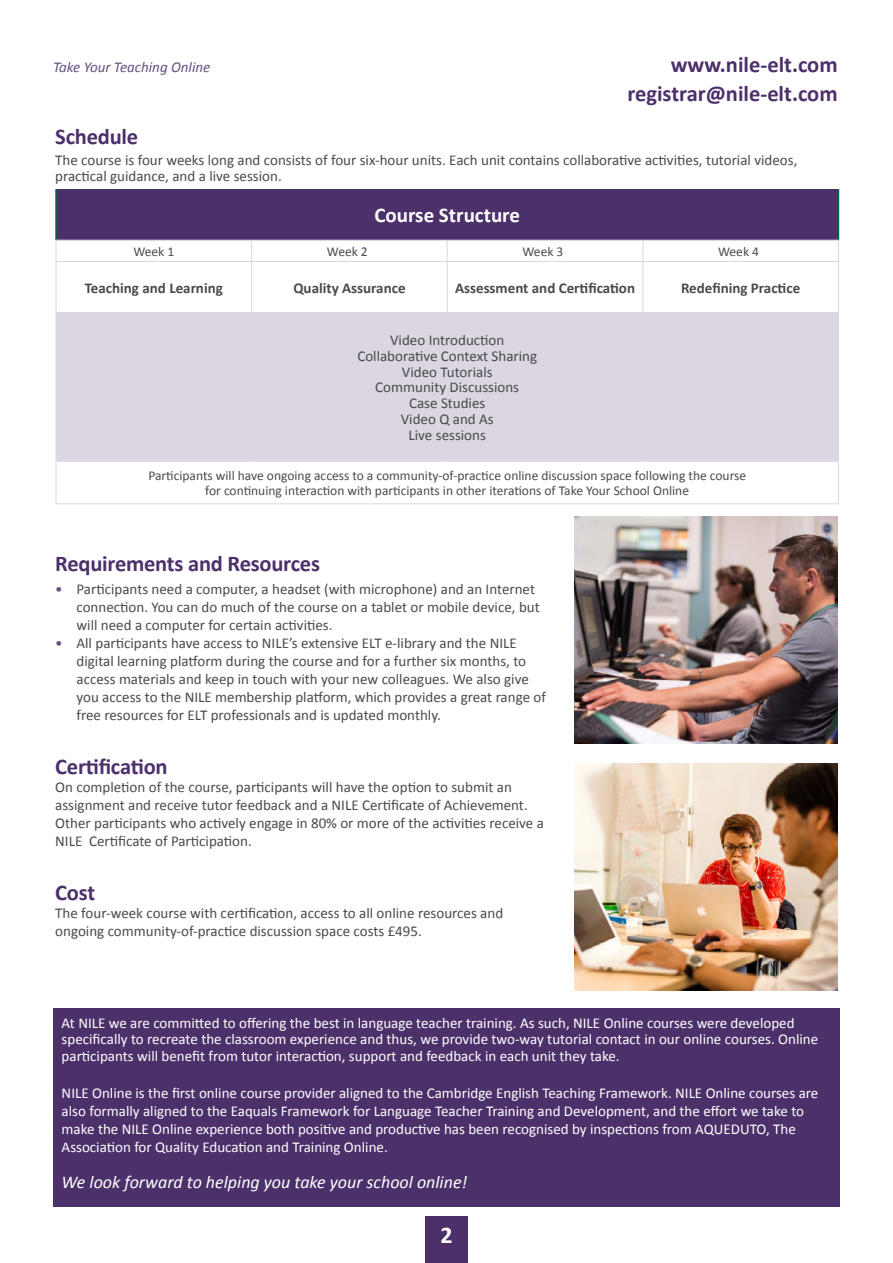
<style>
.page{position:relative;width:893px;height:1263px;background:#fff}
.page>*{position:absolute;margin:0;border:0;box-sizing:border-box;transform-origin:0 0}
.t1{font:700 24px "Calibri";color:#fff}
.t2{font:700 22.5px/28.5px "Calibri";letter-spacing:-.01em;color:#4b306a;text-align:right}
.t3{font:700 21px "Calibri";color:#fff}
.t4{font:italic 18px "Calibri";color:#fff}
.t5{font:15px/18px "Calibri";color:#4a4a49}
.t6{font:15px/18px "Calibri";color:#fff}
.t7{font:700 15px "Calibri";color:#4a4a49}
.t8{font:italic 15px "Calibri";color:#664f80}
.t9{font:13.5px/15.8px "Calibri";color:#4a4a49;text-align:center}
.s1{color:#664f80}
</style>
<div class="page">
<div style="left:425px;top:1216px;width:43px;height:47px;background:#4b306a"></div>
<div style="left:56px;top:189px;width:782px;height:51px;background:#4b306a"></div>
<div style="left:56px;top:312px;width:782px;height:149px;background:#dbd6e1"></div>
<hr style="left:55px;top:189px;width:2px;height:51px;background:#006935">
<hr style="left:838px;top:189px;width:1px;height:51px;background:#006935">
<hr style="left:56px;top:240px;width:196px;height:1px;background:#dbd6e1">
<svg style="left:56px;top:241px;width:1px;height:20px"></svg>
<hr style="left:252px;top:240px;width:195px;height:1px;background:#dbd6e1">
<hr style="left:447px;top:240px;width:196px;height:1px;background:#dbd6e1">
<hr style="left:643px;top:240px;width:196px;height:1px;background:#dbd6e1">
<hr style="left:56px;top:461px;width:196px;height:1px;background:#dbd6e1">
<hr style="left:56px;top:461px;width:1px;height:43px;background:#dbd6e1">
<hr style="left:252px;top:461px;width:195px;height:1px;background:#dbd6e1">
<hr style="left:447px;top:461px;width:196px;height:1px;background:#dbd6e1">
<hr style="left:643px;top:461px;width:196px;height:1px;background:#dbd6e1">
<hr style="left:56px;top:503px;width:196px;height:1px;background:#dbd6e1">
<hr style="left:252px;top:503px;width:195px;height:1px;background:#dbd6e1">
<hr style="left:447px;top:503px;width:196px;height:1px;background:#dbd6e1">
<hr style="left:643px;top:503px;width:196px;height:1px;background:#dbd6e1">
<svg style="left:251px;top:241px;width:1px;height:20px"></svg>
<svg style="left:447px;top:241px;width:1px;height:20px"></svg>
<svg style="left:643px;top:241px;width:1px;height:20px"></svg>
<svg style="left:838px;top:240px;width:1px;height:21px"></svg>
<hr style="left:838px;top:313px;width:1px;height:148px;background:#dbd6e1">
<hr style="left:838px;top:461px;width:1px;height:43px;background:#dbd6e1">
<hr style="left:56px;top:261px;width:196px;height:1px;background:#dbd6e1">
<hr style="left:56px;top:262px;width:1px;height:50px;background:#dbd6e1">
<hr style="left:252px;top:261px;width:195px;height:1px;background:#dbd6e1">
<hr style="left:447px;top:261px;width:196px;height:1px;background:#dbd6e1">
<hr style="left:251px;top:262px;width:1px;height:50px;background:#dbd6e1">
<hr style="left:447px;top:262px;width:1px;height:50px;background:#dbd6e1">
<hr style="left:643px;top:261px;width:196px;height:1px;background:#dbd6e1">
<hr style="left:643px;top:262px;width:1px;height:50px;background:#dbd6e1">
<hr style="left:838px;top:262px;width:1px;height:50px;background:#dbd6e1">
<hr style="left:643px;top:312px;width:196px;height:1px;background:#dbd6e1">
<div style="left:53px;top:1008px;width:787px;height:199px;background:#4b306a"></div>
<img style="left:575px;top:764px;width:263px;height:226px">
<img style="left:575px;top:517px;width:263px;height:226px">
<p class="t8" style="left:53px;top:57px;width:159px">Take Your Teaching Online</p>
<h2 class="t2" style="left:627px;top:50px;width:212px">www.nile-elt.com registrar@nile-elt.com</h2>
<h2 class="t2" style="left:55px;top:122px;width:84px">Schedule</h2>
<p class="t5" style="left:55px;top:151px;width:744px;line-height:16.5px">The course is four weeks long and consists of four six-hour units. Each unit contains collaborative activities, tutorial videos, practical guidance, and a live session.</p>
<h3 class="t3" style="left:374px;top:201px;width:147px">Course Structure</h3>
<p class="t9" style="left:133px;top:243px;width:42px">Week 1</p>
<p class="t9" style="left:327px;top:243px;width:42px">Week 2</p>
<p class="t9" style="left:522px;top:243px;width:42px">Week 3</p>
<p class="t9" style="left:718px;top:243px;width:42px">Week 4</p>
<p class="t7" style="left:85px;top:277px;width:140px">Teaching and Learning</p>
<p class="t7" style="left:293px;top:277px;width:114px">Quality Assurance</p>
<p class="t7" style="left:455px;top:277px;width:181px">Assessment and Certification</p>
<p class="t7" style="left:681px;top:277px;width:121px">Redefining Practice</p>
<p class="t5" style="left:357px;top:332px;width:181px;line-height:15.8px;text-align:center">Video Introduction<br>Collaborative Context Sharing<br>Video Tutorials<br>Community Discussions<br>Case Studies<br>Video Q and As<br>Live sessions</p>
<p class="t9" style="left:148px;top:467px;width:599px">Participants will have ongoing access to a community-of-practice online discussion space following the course for continuing interaction with participants in other iterations of Take Your School Online</p>
<h2 class="t2" style="left:55px;top:548px;width:266px">Requirements and Resources</h2>
<p class="t5" style="left:77px;top:579px;width:465px;text-indent:-21px"><span class="s1">•</span> Participants need a computer, a headset (with microphone) and an Internet connection. You can do much of the course on a tablet or mobile device, but will need a computer for certain activities.</p>
<p class="t5" style="left:77px;top:633px;width:471px;text-indent:-21px"><span class="s1">•</span> All participants have access to NILE’s extensive ELT e-library and the NILE digital learning platform during the course and for a further six months, to access materials and keep in touch with your new colleagues. We also give you access to the NILE membership platform, which provides a great range of free resources for ELT professionals and is updated monthly.</p>
<h2 class="t2" style="left:55px;top:752px;width:114px">Certification</h2>
<p class="t5" style="left:55px;top:777px;width:490px">On completion of the course, participants will have the option to submit an assignment and receive tutor feedback and a NILE Certificate of Achievement.<br>Other participants who actively engage in 80% or more of the activities receive a NILE Certificate of Participation.</p>
<h2 class="t2" style="left:55px;top:878px;width:41px">Cost</h2>
<p class="t5" style="left:55px;top:903px;width:449px">The four-week course with certification, access to all online resources and ongoing community-of-practice discussion space costs £495.</p>
<p class="t6" style="left:62px;top:1014px;width:758px;line-height:16.5px">At NILE we are committed to offering the best in language teacher training. As such, NILE Online courses were developed specifically to recreate the classroom experience and thus, we provide two-way tutorial contact in our online courses. Online participants will benefit from tutor interaction, support and feedback in each unit they take.</p>
<p class="t6" style="left:62px;top:1083px;width:758px">NILE Online is the first online course provider aligned to the Cambridge English Teaching Framework. NILE Online courses are also formally aligned to the Eaquals Framework for Language Teacher Training and Development, and the effort we take to make the NILE Online experience both positive and productive has been recognised by inspections from AQUEDUTO, The Association for Quality Education and Training Online.</p>
<p class="t4" style="left:62px;top:1170px;width:407px">We look forward to helping you take your school online!</p>
<h1 class="t1" style="left:440px;top:1218px;width:14px">2</h1>
</div>
